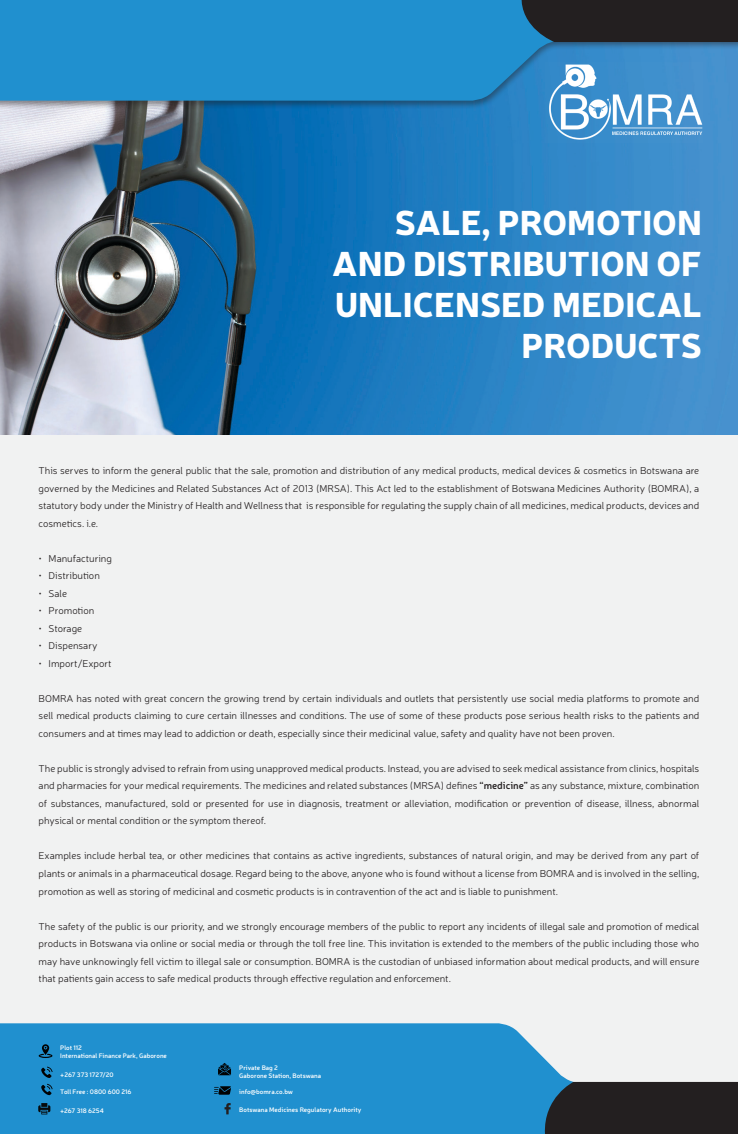
<style>
.page{position:relative;width:738px;height:1134px;background:#fff}
.page>*{position:absolute;margin:0;border:0;box-sizing:border-box;transform-origin:0 0}
.t1{font:900 34px/40.8px "Neris";color:#fff;text-align:right}
.t2{font:300 10px/17.5px "Neris";color:#231f20;text-align:justify}
.t3{font:600 6.5px "Neris";color:#fff}
.s1{font-weight:600}
</style>
<div class="page">
<div style="left:0;top:0;width:737px;height:1134px;background:#ebecec"></div>
<div style="left:0;top:1023px;width:574px;height:111px;background:#2090cf"></div>
<svg style="left:39px;top:1044px;width:13px;height:14px"></svg>
<svg style="left:218px;top:1063px;width:13px;height:12px"></svg>
<svg style="left:214px;top:1086px;width:17px;height:9px"></svg>
<svg style="left:41px;top:1067px;width:12px;height:11px"></svg>
<svg style="left:41px;top:1084px;width:12px;height:11px"></svg>
<svg style="left:38px;top:1103px;width:12px;height:11px"></svg>
<div style="left:542px;top:1082px;width:195px;height:52px;background:#231f20"></div>
<svg style="left:224px;top:1103px;width:6px;height:11px"></svg>
<img style="left:0;top:109px;width:737px;height:326px">
<img style="left:545px;top:109px;width:158px;height:34px">
<div style="left:0;top:0;width:737px;height:109px;background:#231f20;opacity:.23"></div>
<svg style="left:0;top:0;width:737px;height:101px;background:#2890cd"></svg>
<div style="left:519px;top:0;width:218px;height:42px;background:#231f20"></div>
<p class="t1" style="left:332px;top:201px;width:371px">SALE, PROMOTION<br>AND DISTRIBUTION OF<br>UNLICENSED MEDICAL<br>PRODUCTS</p>
<p class="t2" style="left:39px;top:462px;width:661px">This serves to inform the general public that the sale, promotion and distribution of any medical products, medical devices &amp; cosmetics in Botswana are governed by the Medicines and Related Substances Act of 2013 (MRSA). This Act led to the establishment of Botswana Medicines Authority (BOMRA), a statutory body under the Ministry of Health and Wellness that is responsible for regulating the supply chain of all medicines, medical products, devices and cosmetics. i.e.</p>
<p class="t2" style="left:39px;top:549px;width:75px">• Manufacturing</p>
<p class="t2" style="left:39px;top:567px;width:63px">• Distribution</p>
<p class="t2" style="left:39px;top:584px;width:30px">• Sale</p>
<p class="t2" style="left:39px;top:602px;width:57px">• Promotion</p>
<p class="t2" style="left:39px;top:619px;width:45px">• Storage</p>
<p class="t2" style="left:39px;top:637px;width:60px">• Dispensary</p>
<p class="t2" style="left:39px;top:654px;width:74px">• Import/Export</p>
<p class="t2" style="left:39px;top:689px;width:661px">BOMRA has noted with great concern the growing trend by certain individuals and outlets that persistently use social media platforms to promote and sell medical products claiming to cure certain illnesses and conditions. The use of some of these products pose serious health risks to the patients and consumers and at times may lead to addiction or death, especially since their medicinal value, safety and quality have not been proven.</p>
<p class="t2" style="left:39px;top:759px;width:661px">The public is strongly advised to refrain from using unapproved medical products. Instead, you are advised to seek medical assistance from clinics, hospitals and pharmacies for your medical requirements. The medicines and related substances (MRSA) defines <span class="s1">“medicine”</span> as any substance, mixture, combination of substances, manufactured, sold or presented for use in diagnosis, treatment or alleviation, modification or prevention of disease, illness, abnormal physical or mental condition or the symptom thereof.</p>
<p class="t2" style="left:39px;top:847px;width:661px">Examples include herbal tea, or other medicines that contains as active ingredients, substances of natural origin, and may be derived from any part of plants or animals in a pharmaceutical dosage. Regard being to the above, anyone who is found without a license from BOMRA and is involved in the selling, promotion as well as storing of medicinal and cosmetic products is in contravention of the act and is liable to punishment.</p>
<p class="t2" style="left:39px;top:917px;width:661px">The safety of the public is our priority, and we strongly encourage members of the public to report any incidents of illegal sale and promotion of medical products in Botswana via online or social media or through the toll free line. This invitation is extended to the members of the public including those who may have unknowingly fell victim to illegal sale or consumption. BOMRA is the custodian of unbiased information about medical products, and will ensure that patients gain access to safe medical products through effective regulation and enforcement.</p>
<p class="t3" style="left:60px;top:1043px;width:23px">Plot 112</p>
<p class="t3" style="left:60px;top:1051px;width:108px">International Finance Park, Gaborone</p>
<p class="t3" style="left:60px;top:1070px;width:55px">+267 373 1727/20</p>
<p class="t3" style="left:60px;top:1087px;width:73px">Toll Free : 0800 600 216</p>
<p class="t3" style="left:60px;top:1106px;width:45px">+267 318 6254</p>
<p class="t3" style="left:239px;top:1063px;width:40px">Private Bag 2</p>
<p class="t3" style="left:239px;top:1071px;width:83px">Gaborone Station, Botswana</p>
<p class="t3" style="left:239px;top:1087px;width:55px">info@bomra.co.bw</p>
<p class="t3" style="left:239px;top:1105px;width:124px">Botswana Medicines Regulatory Authority</p>
</div>
